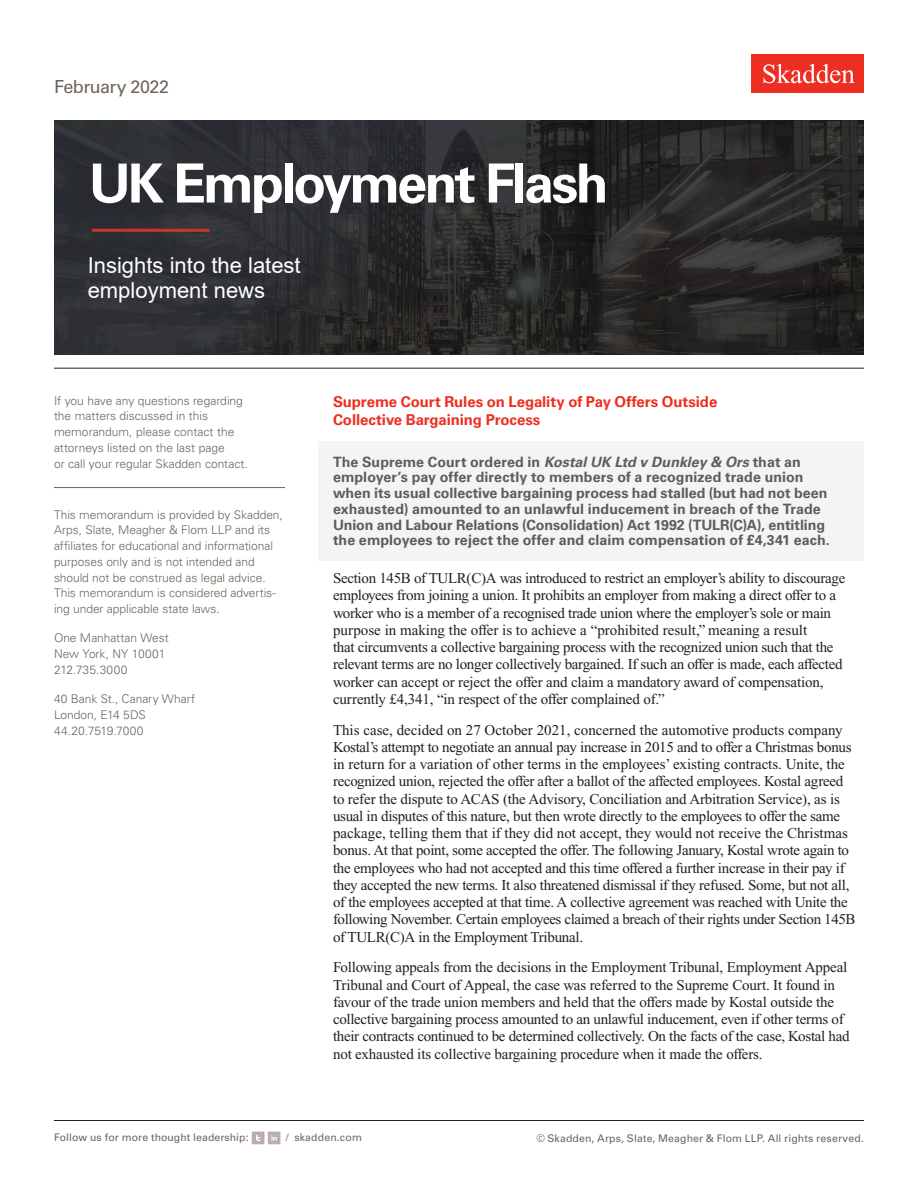
<style>
.page{position:relative;width:918px;height:1188px;background:#fff}
.page>*{position:absolute;margin:0;border:0;box-sizing:border-box;transform-origin:0 0}
.Title_Practice_Speci{font:700 54px "Univers LT Std";letter-spacing:-.055em;color:#fff}
.Subtitle{font:22.05px/24.6px "Arial";color:#fff}
.Date{font:18px "Univers LT Std";letter-spacing:-.03em;color:#6f645a}
.Main_Body{font:15px/17.2px "Times New Roman PS Std";letter-spacing:-.02em;color:#231f20}
.ITC_First_Level_Head{font:700 15px/18px "Univers LT Std";letter-spacing:-.005em;color:#ee2e22}
.Privacy_Section_Intr{font:700 14.25px/15.8px "Univers LT Std";color:#5b5d62}
.Sidebar_body_rule_be{font:300 12px/15.8px "Univers LT Std";letter-spacing:-.005em;color:#6f645a}
.t1{font:10.5px "Univers LT Std";letter-spacing:.01em;color:#6f645a}
.s1{font-style:italic}
</style>
<div class="page">
<div style="left:752px;top:54px;width:112px;height:39px;background:#ee2e22"></div>
<svg style="left:763px;top:64px;width:92px;height:19px"></svg>
<hr style="left:54px;top:1120px;width:810px;height:1px;background:#231f20">
<div style="left:252px;top:1132px;width:12px;height:12px;background:#baaeae"></div>
<svg style="left:256px;top:1135px;width:4px;height:6px"></svg>
<div style="left:268px;top:1132px;width:12px;height:12px;background:#baaeae"></div>
<svg style="left:271px;top:1135px;width:6px;height:6px"></svg>
<img style="left:54px;top:121px;width:810px;height:234px">
<hr style="left:54px;top:487px;width:231px;height:1px;background:#6f645a">
<hr style="left:54px;top:368px;width:810px;height:1px;background:#1e1e1d">
<hr style="left:92px;top:229px;width:118px;height:3px;background:#cd3529">
<div style="left:318px;top:441px;width:546px;height:119px;background:#f4f4f4"></div>
<p class="Date" style="left:54px;top:76px;width:117px">February 2022</p>
<h1 class="Title_Practice_Speci" style="left:89px;top:152px;width:521px">UK Employment Flash</h1>
<p class="Subtitle" style="left:88px;top:253px;width:215px">Insights into the latest employment news</p>
<p class="Sidebar_body_rule_be" style="left:54px;top:393px;width:195px">If you have any questions regarding the matters discussed in this memorandum, please contact the attorneys listed on the last page<br>or call your regular Skadden contact.</p>
<p class="Sidebar_body_rule_be" style="left:54px;top:507px;width:230px">This memorandum is provided by Skadden, Arps, Slate, Meagher &amp; Flom LLP and its affiliates for educational and informational purposes only and is not intended and should not be construed as legal advice.<br>This memorandum is considered advertis&shy;ing under applicable state laws.</p>
<p class="Sidebar_body_rule_be" style="left:54px;top:630px;width:116px">One Manhattan West<br>New York, NY 10001<br>212.735.3000</p>
<p class="Sidebar_body_rule_be" style="left:54px;top:691px;width:142px">40 Bank St., Canary Wharf<br>London, E14 5DS<br>44.20.7519.7000</p>
<h1 class="ITC_First_Level_Head" style="left:333px;top:393px;width:386px">Supreme Court Rules on Legality of Pay Offers Outside<br>Collective Bargaining Process</h1>
<p class="Privacy_Section_Intr" style="left:333px;top:454px;width:498px">The Supreme Court ordered in <span class="s1">Kostal UK Ltd v Dunkley &amp; Ors</span> that an employer’s pay offer directly to members of a recognized trade union when its usual collective bargaining process had stalled (but had not been exhausted) amounted to an unlawful inducement in breach of the Trade Union and Labour Relations (Consolidation) Act 1992 (TULR(C)A), entitling the employees to reject the offer and claim compensation of £4,341 each.</p>
<p class="Main_Body" style="left:333px;top:570px;width:514px">Section 145B of TULR(C)A was introduced to restrict an employer’s ability to discourage employees from joining a union. It prohibits an employer from making a direct offer to a worker who is a member of a recognised trade union where the employer’s sole or main purpose in making the offer is to achieve a “prohibited result,” meaning a result<br>that circumvents a collective bargaining process with the recognized union such that the relevant terms are no longer collectively bargained. If such an offer is made, each affected worker can accept or reject the offer and claim a mandatory award of compensation, currently £4,341, “in respect of the offer complained of.”</p>
<p class="Main_Body" style="left:333px;top:721px;width:524px">This case, decided on 27 October 2021, concerned the automotive products company Kostal’s attempt to negotiate an annual pay increase in 2015 and to offer a Christmas bonus in return for a variation of other terms in the employees’ existing contracts. Unite, the recognized union, rejected the offer after a ballot of the affected employees. Kostal agreed to refer the dispute to ACAS (the Advisory, Conciliation and Arbitration Service), as is usual in disputes of this nature, but then wrote directly to the employees to offer the same package, telling them that if they did not accept, they would not receive the Christmas bonus. At that point, some accepted the offer. The following January, Kostal wrote again to the employees who had not accepted and this time offered a further increase in their pay if they accepted the new terms. It also threatened dismissal if they refused. Some, but not all, of the employees accepted at that time. A collective agreement was reached with Unite the following November. Certain employees claimed a breach of their rights under Section 145B of TULR(C)A in the Employment Tribunal.</p>
<p class="Main_Body" style="left:333px;top:959px;width:518px">Following appeals from the decisions in the Employment Tribunal, Employment Appeal Tribunal and Court of Appeal, the case was referred to the Supreme Court. It found in favour of the trade union members and held that the offers made by Kostal outside the collective bargaining process amounted to an unlawful inducement, even if other terms of their contracts continued to be determined collectively. On the facts of the case, Kostal had not exhausted its collective bargaining procedure when it made the offers.</p>
<p class="t1" style="left:54px;top:1131px;width:196px">Follow us for more thought leadership:</p>
<p class="t1" style="left:286px;top:1131px;width:77px">/ skadden.com</p>
<p class="t1" style="left:536px;top:1132px;width:329px">© Skadden, Arps, Slate, Meagher &amp; Flom LLP. All rights reserved.</p>
</div>
